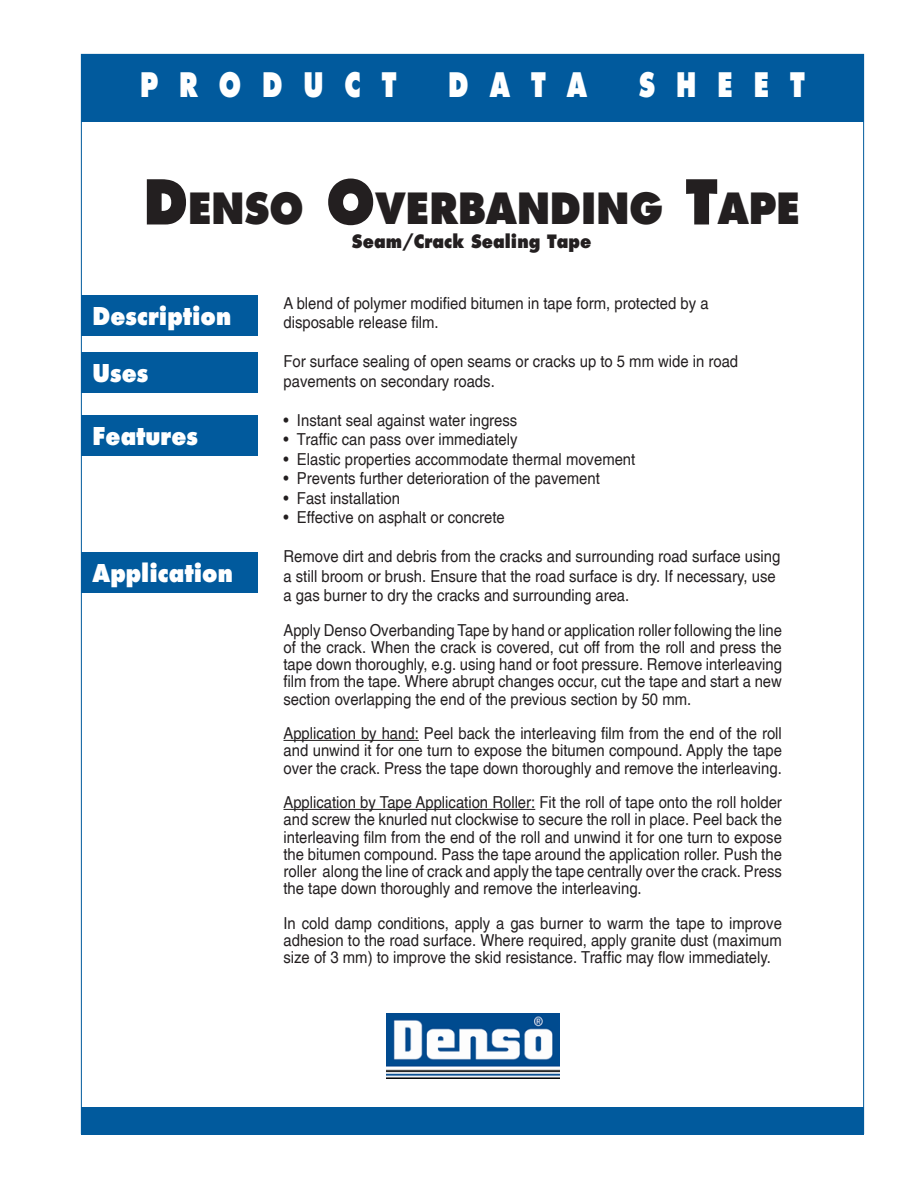
<style>
.page{position:relative;width:918px;height:1188px;background:#fff}
.page>*{position:absolute;margin:0;border:0;box-sizing:border-box;transform-origin:0 0}
.Headline{font:800 42px "Futura";color:#231f20;scale:.9 1}
.t1{font:800 33px "Futura";color:#fff;scale:.75 1}
.Subhead_1{font:800 24px "Futura";color:#fff;scale:.9 1}
.Subhead_2{font:800 18px "Futura";color:#231f20;scale:.9 1}
.Body_text{font:16.5px/17.2px "Helvetica";color:#231f20;text-align:justify;scale:.9 1}
.s1{font-size:60px}
</style>
<div class="page">
<div style="left:81px;top:54px;width:783px;height:68px;background:#015a9d"></div>
<div style="left:81px;top:1107px;width:783px;height:27px;background:#015a9d"></div>
<hr style="left:284px;top:740px;width:135px;height:1px;background:#231f20">
<hr style="left:284px;top:809px;width:251px;height:1px;background:#231f20">
<div style="left:81px;top:295px;width:176px;height:41px;background:#015a9d"></div>
<div style="left:81px;top:352px;width:176px;height:41px;background:#015a9d"></div>
<div style="left:81px;top:415px;width:176px;height:41px;background:#015a9d"></div>
<div style="left:81px;top:552px;width:176px;height:41px;background:#015a9d"></div>
<img style="left:387px;top:1014px;width:173px;height:64px">
<h2 class="t1" style="left:140px;top:64px;width:343px">P R O D U C T</h2>
<h2 class="t1" style="left:448px;top:64px;width:187px">D A T A</h2>
<h2 class="t1" style="left:639px;top:64px;width:223px">S H E E T</h2>
<p class="Headline" style="left:143px;top:182px;width:731px"><span class="s1">D</span>ENSO <span class="s1">O</span>VERBANDING <span class="s1">T</span>APE</p>
<p class="Subhead_2" style="left:352px;top:230px;width:268px">Seam/Crack Sealing Tape</p>
<p class="Subhead_1" style="left:93px;top:301px;width:156px">Description</p>
<p class="Subhead_1" style="left:93px;top:358px;width:63px">Uses</p>
<p class="Subhead_1" style="left:93px;top:421px;width:119px">Features</p>
<p class="Subhead_1" style="left:93px;top:558px;width:157px">Application</p>
<p class="Body_text" style="left:284px;top:294px;width:474px;line-height:19.5px">A blend of polymer modified bitumen in tape form, protected by a disposable release film.</p>
<p class="Body_text" style="left:284px;top:353px;width:507px;line-height:19.5px">For surface sealing of open seams or cracks up to 5 mm wide in road pavements on secondary roads.</p>
<p class="Body_text" style="left:284px;top:413px;width:261px">• Instant seal against water ingress</p>
<p class="Body_text" style="left:284px;top:432px;width:262px">• Traffic can pass over immediately</p>
<p class="Body_text" style="left:284px;top:452px;width:392px">• Elastic properties accommodate thermal movement</p>
<p class="Body_text" style="left:284px;top:471px;width:353px">• Prevents further deterioration of the pavement</p>
<p class="Body_text" style="left:284px;top:491px;width:131px">• Fast installation</p>
<p class="Body_text" style="left:284px;top:510px;width:247px">• Effective on asphalt or concrete</p>
<p class="Body_text" style="left:284px;top:548px;width:554px;line-height:19.5px;text-align:left">Remove dirt and debris from the cracks and surrounding road surface using a still broom or brush. Ensure that the road surface is dry. If necessary, use a gas burner to dry the cracks and surrounding area.</p>
<p class="Body_text" style="left:284px;top:623px;width:555px">Apply Denso Overbanding Tape by hand or application roller following the line of the crack. When the crack is covered, cut off from the roll and press the tape down thoroughly, e.g. using hand or foot pressure. Remove interleaving film from the tape. Where abrupt changes occur, cut the tape and start a new section overlapping the end of the previous section by 50 mm.</p>
<p class="Body_text" style="left:284px;top:726px;width:555px">Application by hand: Peel back the interleaving film from the end of the roll and unwind it for one turn to expose the bitumen compound. Apply the tape over the crack. Press the tape down thoroughly and remove the interleaving.</p>
<p class="Body_text" style="left:284px;top:795px;width:555px">Application by Tape Application Roller: Fit the roll of tape onto the roll holder and screw the knurled nut clockwise to secure the roll in place. Peel back the interleaving film from the end of the roll and unwind it for one turn to expose the bitumen compound. Pass the tape around the application roller. Push the roller along the line of crack and apply the tape centrally over the crack. Press the tape down thoroughly and remove the interleaving.</p>
<p class="Body_text" style="left:284px;top:916px;width:555px">In cold damp conditions, apply a gas burner to warm the tape to improve adhesion to the road surface. Where required, apply granite dust (maximum size of 3 mm) to improve the skid resistance. Traffic may flow immediately.</p>
</div>
